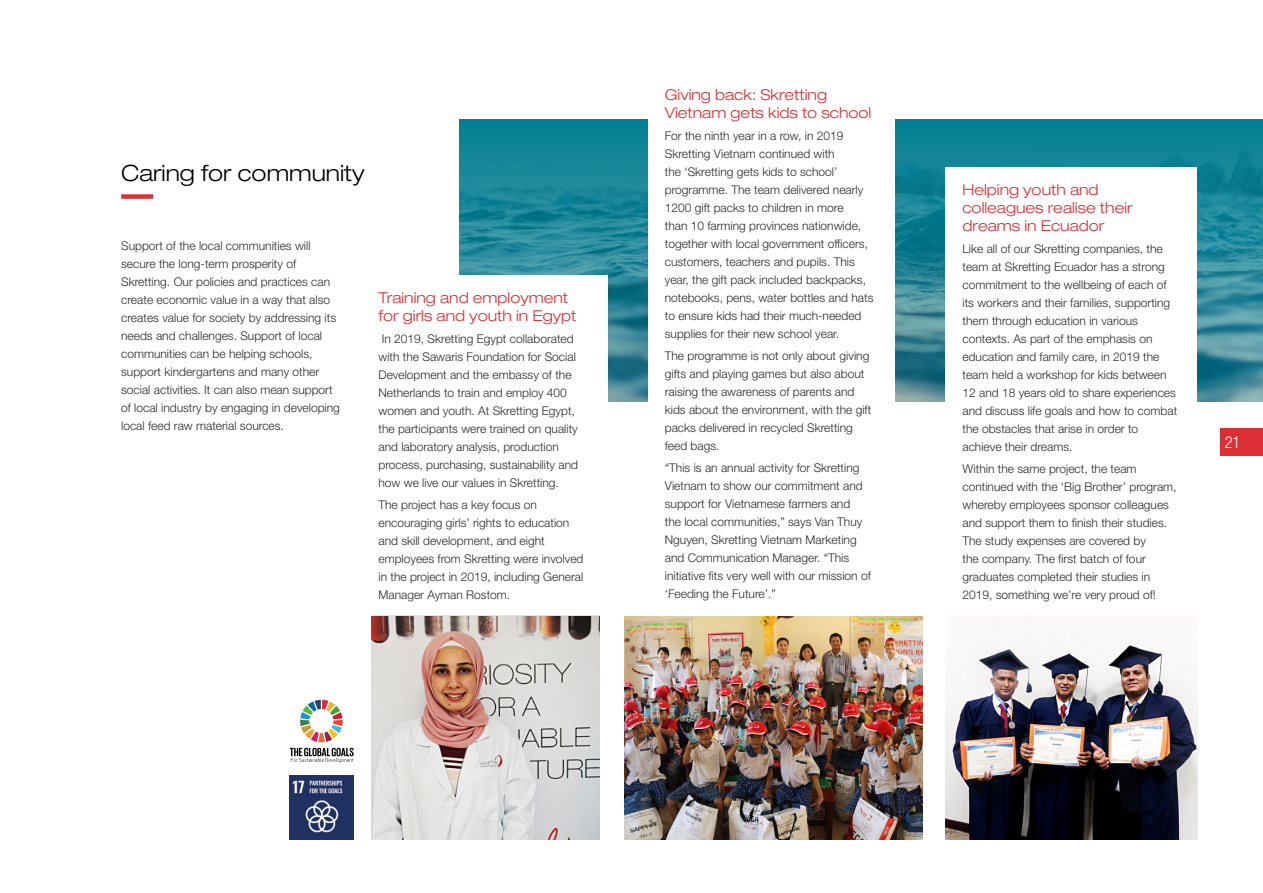
<style>
.page{position:relative;width:1263px;height:893px;background:#fff}
.page>*{position:absolute;margin:0;border:0;box-sizing:border-box;transform-origin:0 0}
.t1{font:300 expanded 22.5px "Helvetica Neue LT Std";color:#000}
.t2{font:300 condensed 16.5px "Helvetica Neue LT Std";color:#fff}
.t3{font:300 expanded 15px/18px "Helvetica Neue LT Std";color:#dc2f34}
.t4{font:300 12px/18px "Helvetica Neue LT Std";color:#2c2a27}
</style>
<div class="page">
<svg style="left:459px;top:119px;width:804px;height:282px;background:#208697"></svg>
<div style="left:121px;top:194px;width:32px;height:5px;background:#dc2f34"></div>
<div style="left:361px;top:275px;width:247px;height:341px;background:#fff"></div>
<div style="left:648px;top:72px;width:246px;height:543px;background:#fff"></div>
<div style="left:945px;top:167px;width:252px;height:449px;background:#fff"></div>
<img style="left:624px;top:616px;width:298px;height:223px">
<img style="left:945px;top:634px;width:252px;height:205px">
<img style="left:371px;top:616px;width:229px;height:223px">
<img style="left:290px;top:775px;width:64px;height:64px">
<svg style="left:300px;top:700px;width:43px;height:42px"></svg>
<svg style="left:290px;top:748px;width:64px;height:15px"></svg>
<div style="left:1220px;top:428px;width:43px;height:28px;background:#dc2f34"></div>
<h1 class="t1" style="left:121px;top:159px;width:245px">Caring for community</h1>
<p class="t4" style="left:121px;top:236px;width:220px">Support of the local communities will secure the long-term prosperity of Skretting. Our policies and practices can create economic value in a way that also creates value for society by addressing its needs and challenges. Support of local communities can be helping schools, support kindergartens and many other social activities. It can also mean support of local industry by engaging in developing local feed raw material sources.</p>
<p class="t3" style="left:378px;top:288px;width:199px">Training and employment for girls and youth in Egypt</p>
<p class="t4" style="left:378px;top:329px;width:201px">In 2019, Skretting Egypt collaborated with the Sawaris Foundation for Social Development and the embassy of the Netherlands to train and employ 400 women and youth. At Skretting Egypt, the participants were trained on quality and laboratory analysis, production process, purchasing, sustainability and how we live our values in Skretting.</p>
<p class="t4" style="left:378px;top:496px;width:206px">The project has a key focus on encouraging girls’ rights to education and skill development, and eight employees from Skretting were involved in the project in 2019, including General Manager Ayman Rostom.</p>
<p class="t3" style="left:665px;top:85px;width:208px">Giving back: Skretting<br>Vietnam gets kids to school</p>
<p class="t4" style="left:665px;top:126px;width:210px">For the ninth year in a row, in 2019<br>Skretting Vietnam continued with<br>the ‘Skretting gets kids to school’ programme. The team delivered nearly 1200 gift packs to children in more<br>than 10 farming provinces nationwide, together with local government officers, customers, teachers and pupils. This year, the gift pack included backpacks, notebooks, pens, water bottles and hats to ensure kids had their much-needed supplies for their new school year.</p>
<p class="t4" style="left:665px;top:347px;width:208px">The programme is not only about giving gifts and playing games but also about raising the awareness of parents and kids about the environment, with the gift packs delivered in recycled Skretting feed bags.</p>
<p class="t4" style="left:665px;top:459px;width:208px">“This is an annual activity for Skretting Vietnam to show our commitment and support for Vietnamese farmers and<br>the local communities,” says Van Thuy Nguyen, Skretting Vietnam Marketing and Communication Manager. “This initiative fits very well with our mission of ‘Feeding the Future’.”</p>
<p class="t3" style="left:962px;top:180px;width:172px">Helping youth and colleagues realise their dreams in Ecuador</p>
<p class="t4" style="left:962px;top:239px;width:216px">Like all of our Skretting companies, the team at Skretting Ecuador has a strong commitment to the wellbeing of each of its workers and their families, supporting them through education in various contexts. As part of the emphasis on education and family care, in 2019 the team held a workshop for kids between 12 and 18 years old to share experiences and discuss life goals and how to combat the obstacles that arise in order to achieve their dreams.</p>
<p class="t4" style="left:962px;top:460px;width:216px">Within the same project, the team continued with the ‘Big Brother’ program, whereby employees sponsor colleagues and support them to finish their studies.<br>The study expenses are covered by<br>the company. The first batch of four graduates completed their studies in 2019, something we’re very proud of!</p>
<h2 class="t2" style="left:1225px;top:433px;width:17px">21</h2>
</div>
